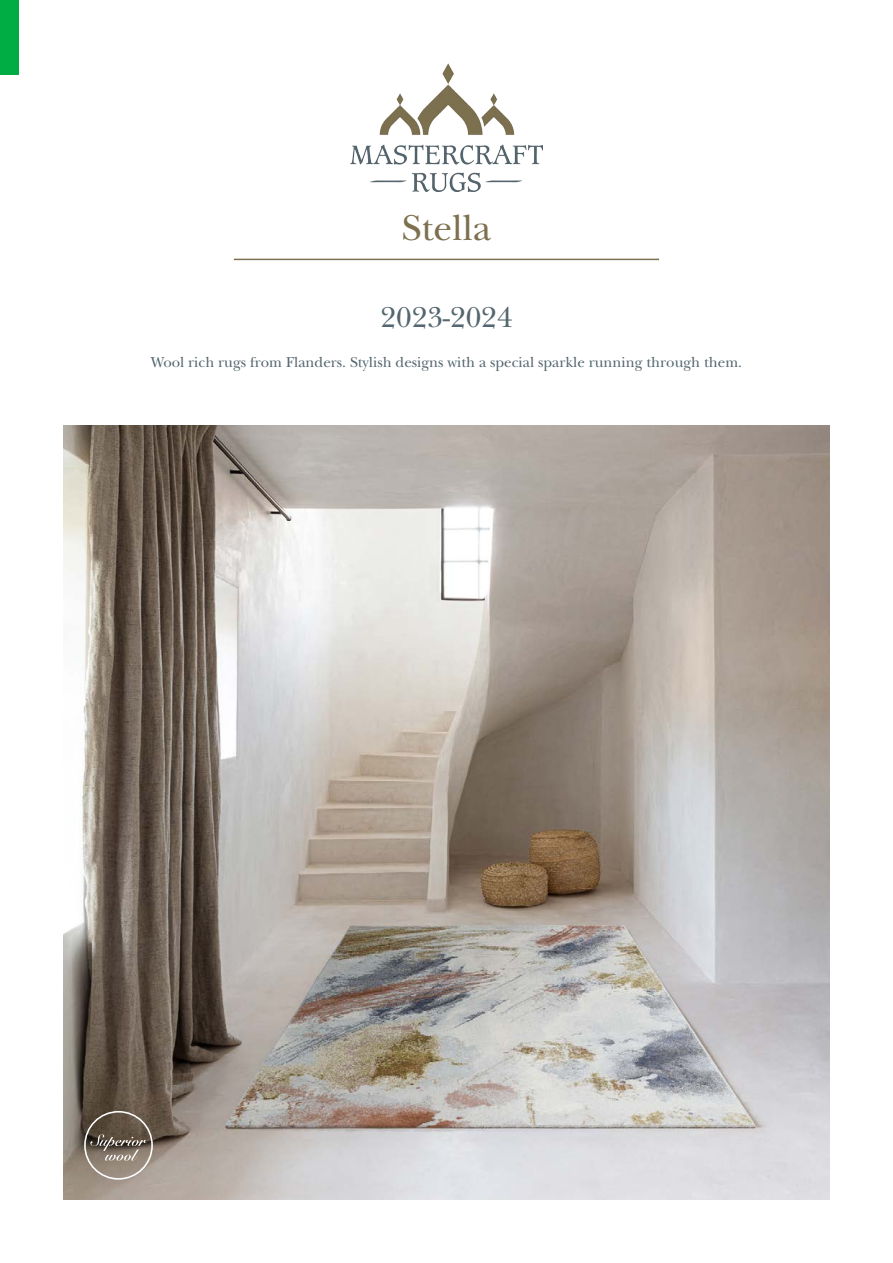
<style>
.page{position:relative;width:893px;height:1263px;background:#fff}
.page>*{position:absolute;margin:0;border:0;box-sizing:border-box;transform-origin:0 0}
.t1{font:37.5px "New Baskerville Std";color:#7d704f}
.t2{font:30px "New Baskerville Std";color:#54666f}
.t3{font:15px "New Baskerville Std";color:#54666f}
</style>
<div class="page">
<img style="left:64px;top:425px;width:765px;height:774px">
<svg style="left:90px;top:1134px;width:57px;height:27px;background:#7c7266"></svg>
<div style="left:84px;top:1111px;width:69px;height:69px;border:2px solid #fff;border-radius:50%"></div>
<hr style="left:234px;top:259px;width:425px;height:1px;background:#7d704f">
<div style="left:0;top:0;width:18px;height:75px;background:#00ad45"></div>
<img style="left:351px;top:64px;width:191px;height:128px">
<p class="t1" style="left:402px;top:206px;width:91px">Stella</p>
<p class="t2" style="left:380px;top:300px;width:133px">2023-2024</p>
<p class="t3" style="left:151px;top:353px;width:593px">Wool rich rugs from Flanders. Stylish designs with a special sparkle running through them.</p>
</div>
